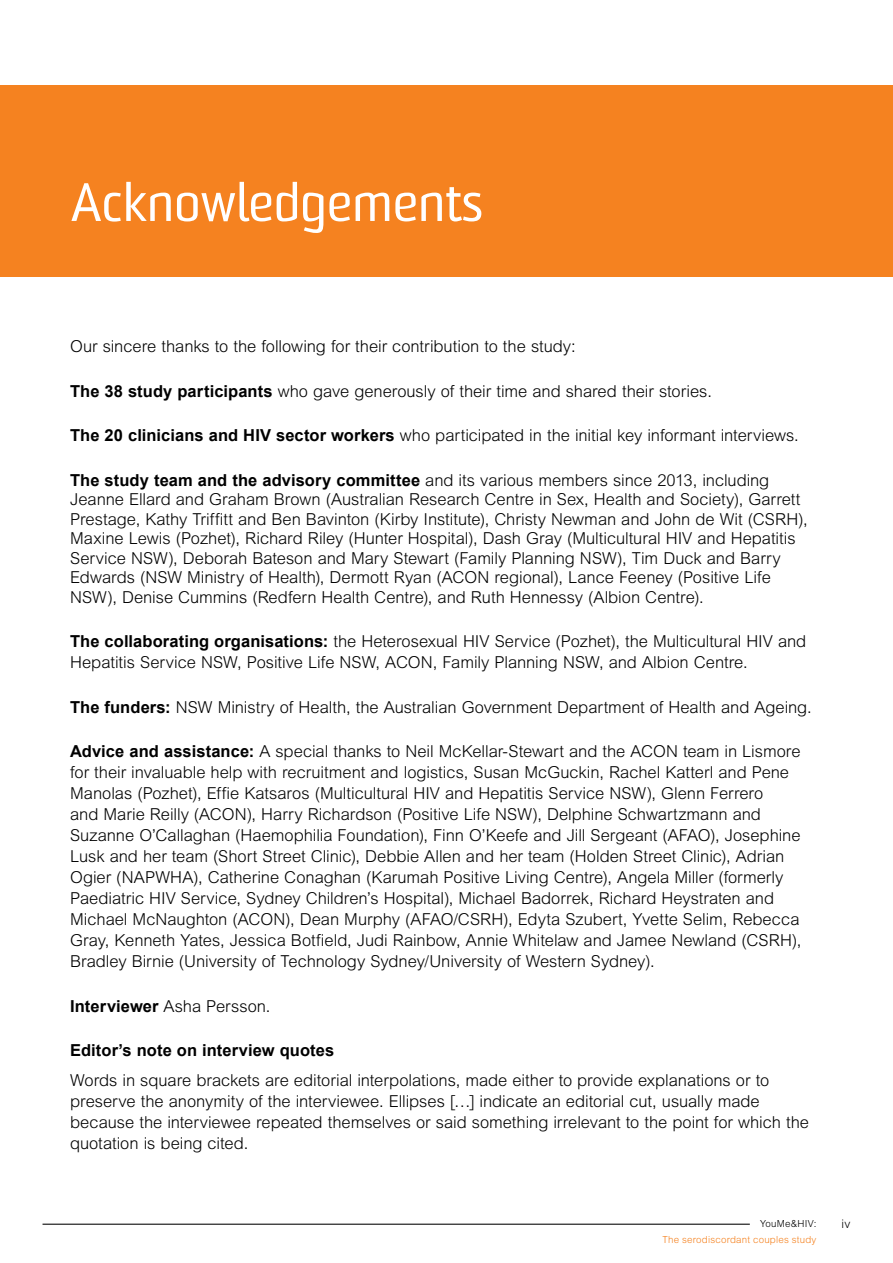
<style>
.page{position:relative;width:893px;height:1263px;background:#fff}
.page>*{position:absolute;margin:0;border:0;box-sizing:border-box;transform-origin:0 0}
.t1{font:52.5px "Sommet";color:#fff}
.t2{font:300 16.5px/21px "Arial MT Std";letter-spacing:-.005em;color:#000}
.t3{font:700 16.5px "Arial";letter-spacing:.005em;color:#000}
.t4{font:300 12px "Arial MT Std";color:#000}
.t5{font:300 9.75px "Arial MT Std";letter-spacing:.02em;color:#f58220}
.t6{font:300 9.75px "Arial MT Std";letter-spacing:.02em;color:#000}
.s1{font-family:"Arial";font-weight:700}
</style>
<div class="page">
<hr style="left:43px;top:1224px;width:707px;height:1px;background:#000">
<div style="left:0;top:85px;width:893px;height:191px;background:#f58220"></div>
<h1 class="t1" style="left:70px;top:170px;width:414px">Acknowledgements</h1>
<p class="t2" style="left:70px;top:336px;width:507px">Our sincere thanks to the following for their contribution to the study:</p>
<p class="t2" style="left:70px;top:380px;width:643px"><span class="s1">The 38 study participants</span> who gave generously of their time and shared their stories.</p>
<p class="t2" style="left:70px;top:425px;width:730px"><span class="s1">The 20 clinicians and HIV sector workers</span> who participated in the initial key informant interviews.</p>
<p class="t2" style="left:70px;top:470px;width:739px;line-height:19.5px"><span class="s1">The study team and the advisory committee</span> and its various members since 2013, including Jeanne Ellard and Graham Brown (Australian Research Centre in Sex, Health and Society), Garrett Prestage, Kathy Triffitt and Ben Bavinton (Kirby Institute), Christy Newman and John de Wit (CSRH), Maxine Lewis (Pozhet), Richard Riley (Hunter Hospital), Dash Gray (Multicultural HIV and Hepatitis Service NSW), Deborah Bateson and Mary Stewart (Family Planning NSW), Tim Duck and Barry Edwards (NSW Ministry of Health), Dermott Ryan (ACON regional), Lance Feeney (Positive Life NSW), Denise Cummins (Redfern Health Centre), and Ruth Hennessy (Albion Centre).</p>
<p class="t2" style="left:70px;top:631px;width:738px"><span class="s1">The collaborating organisations:</span> the Heterosexual HIV Service (Pozhet), the Multicultural HIV and<br>Hepatitis Service NSW, Positive Life NSW, ACON, Family Planning NSW, and Albion Centre.</p>
<p class="t2" style="left:70px;top:696px;width:743px"><span class="s1">The funders:</span> NSW Ministry of Health, the Australian Government Department of Health and Ageing.</p>
<p class="t2" style="left:70px;top:741px;width:733px"><span class="s1">Advice and assistance:</span> A special thanks to Neil McKellar-Stewart and the ACON team in Lismore for their invaluable help with recruitment and logistics, Susan McGuckin, Rachel Katterl and Pene Manolas (Pozhet), Effie Katsaros (Multicultural HIV and Hepatitis Service NSW), Glenn Ferrero<br>and Marie Reilly (ACON), Harry Richardson (Positive Life NSW), Delphine Schwartzmann and Suzanne O’Callaghan (Haemophilia Foundation), Finn O’Keefe and Jill Sergeant (AFAO), Josephine Lusk and her team (Short Street Clinic), Debbie Allen and her team (Holden Street Clinic), Adrian Ogier (NAPWHA), Catherine Conaghan (Karumah Positive Living Centre), Angela Miller (formerly Paediatric HIV Service, Sydney Children’s Hospital), Michael Badorrek, Richard Heystraten and Michael McNaughton (ACON), Dean Murphy (AFAO/CSRH), Edyta Szubert, Yvette Selim, Rebecca Gray, Kenneth Yates, Jessica Botfield, Judi Rainbow, Annie Whitelaw and Jamee Newland (CSRH), Bradley Birnie (University of Technology Sydney/University of Western Sydney).</p>
<p class="t2" style="left:70px;top:995px;width:202px"><span class="s1">Interviewer</span> Asha Persson.</p>
<p class="t3" style="left:70px;top:1039px;width:266px">Editor’s note on interview quotes</p>
<p class="t2" style="left:70px;top:1069px;width:740px">Words in square brackets are editorial interpolations, made either to provide explanations or to preserve the anonymity of the interviewee. Ellipses […] indicate an editorial cut, usually made because the interviewee repeated themselves or said something irrelevant to the point for which the quotation is being cited.</p>
<p class="t6" style="left:760px;top:1218px;width:58px">YouMe&amp;HIV:</p>
<p class="t5" style="left:662px;top:1233px;width:155px">The serodiscordant couples study</p>
<p class="t4" style="left:842px;top:1217px;width:10px">iv</p>
</div>
